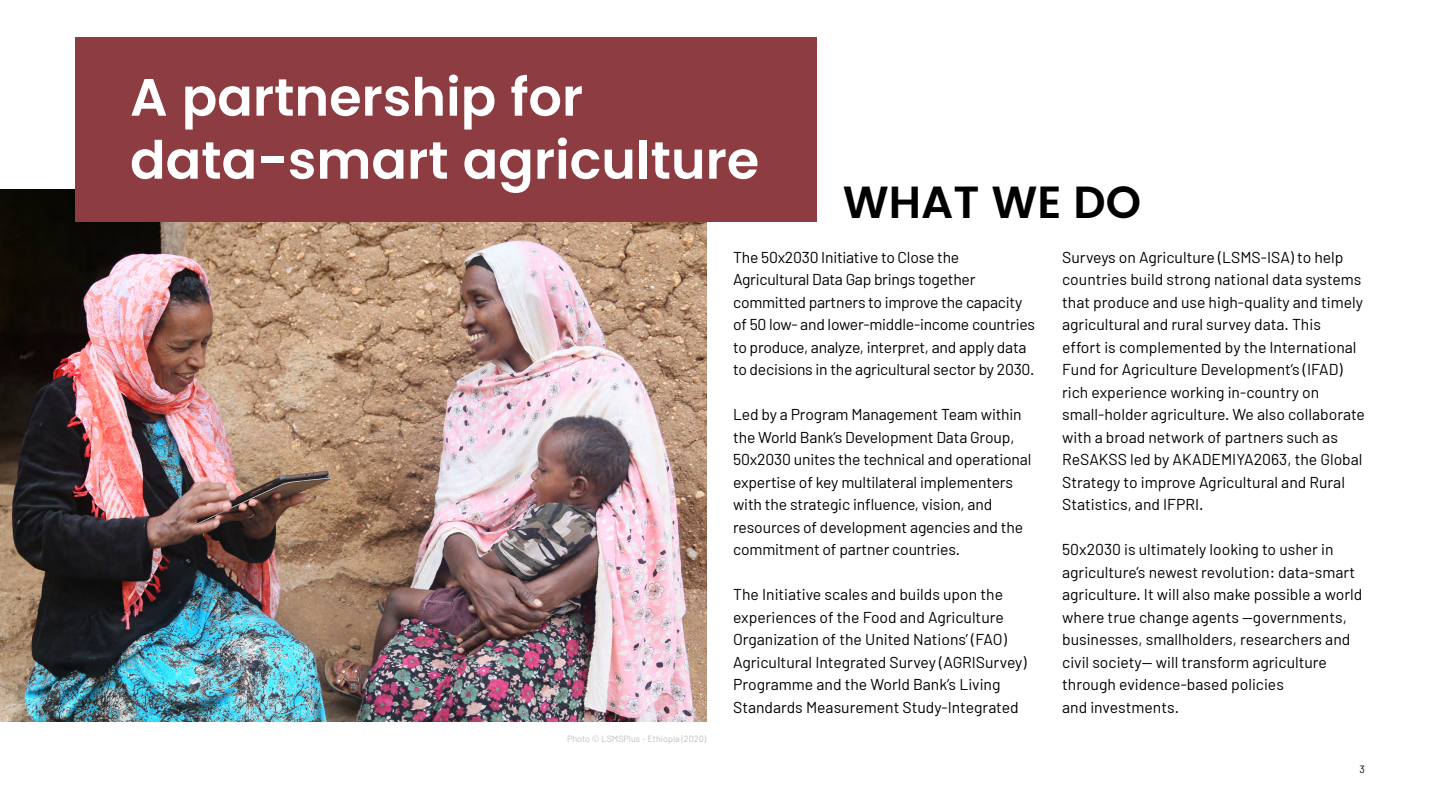
<style>
.page{position:relative;width:1440px;height:810px;background:#fff}
.page>*{position:absolute;margin:0;border:0;box-sizing:border-box;transform-origin:0 0}
.t1{font:600 52.5px/63px "Poppins";color:#fff}
.t2{font:600 45px "Poppins";color:#000}
.t3{font:15.75px/22.5px "Barlow";color:#000}
.t4{font:10.5px "Barlow";color:#000}
.t5{font:9px "Barlow";color:#c1bfbc}
</style>
<div class="page">
<img style="left:0;top:190px;width:707px;height:531px">
<div style="left:75px;top:38px;width:742px;height:184px;background:#8d3c42"></div>
<h1 class="t1" style="left:130px;top:66px;width:631px">A partnership for data-smart agriculture</h1>
<h2 class="t2" style="left:843px;top:176px;width:300px">WHAT WE DO</h2>
<p class="t5" style="left:567px;top:733px;width:141px">Photo © LSMSPlus - Ethiopia (2020)</p>
<p class="t3" style="left:733px;top:245px;width:304px">The 50x2030 Initiative to Close the Agricultural Data Gap brings together committed partners to improve the capacity of 50 low- and lower-middle-income countries to produce, analyze, interpret, and apply data to decisions in the agricultural sector by 2030.</p>
<p class="t3" style="left:733px;top:403px;width:300px">Led by a Program Management Team within the World Bank’s Development Data Group, 50x2030 unites the technical and operational expertise of key multilateral implementers with the strategic influence, vision, and resources of development agencies and the commitment of partner countries.</p>
<p class="t3" style="left:733px;top:583px;width:295px">The Initiative scales and builds upon the experiences of the Food and Agriculture Organization of the United Nations’ (FAO)<br>Agricultural Integrated Survey (AGRISurvey)<br>Programme and the World Bank’s Living Standards Measurement Study-Integrated</p>
<p class="t3" style="left:1062px;top:245px;width:304px">Surveys on Agriculture (LSMS-ISA) to help countries build strong national data systems that produce and use high-quality and timely agricultural and rural survey data. This<br>effort is complemented by the International Fund for Agriculture Development’s (IFAD) rich experience working in-country on small-holder agriculture. We also collaborate with a broad network of partners such as ReSAKSS led by AKADEMIYA2063, the Global Strategy to improve Agricultural and Rural Statistics, and IFPRI.</p>
<p class="t3" style="left:1062px;top:538px;width:302px">50x2030 is ultimately looking to usher in agriculture’s newest revolution: data-smart agriculture. It will also make possible a world where true change agents —governments, businesses, smallholders, researchers and civil society— will transform agriculture through evidence-based policies<br>and investments.</p>
<p class="t4" style="left:1360px;top:762px;width:7px">3</p>
</div>
